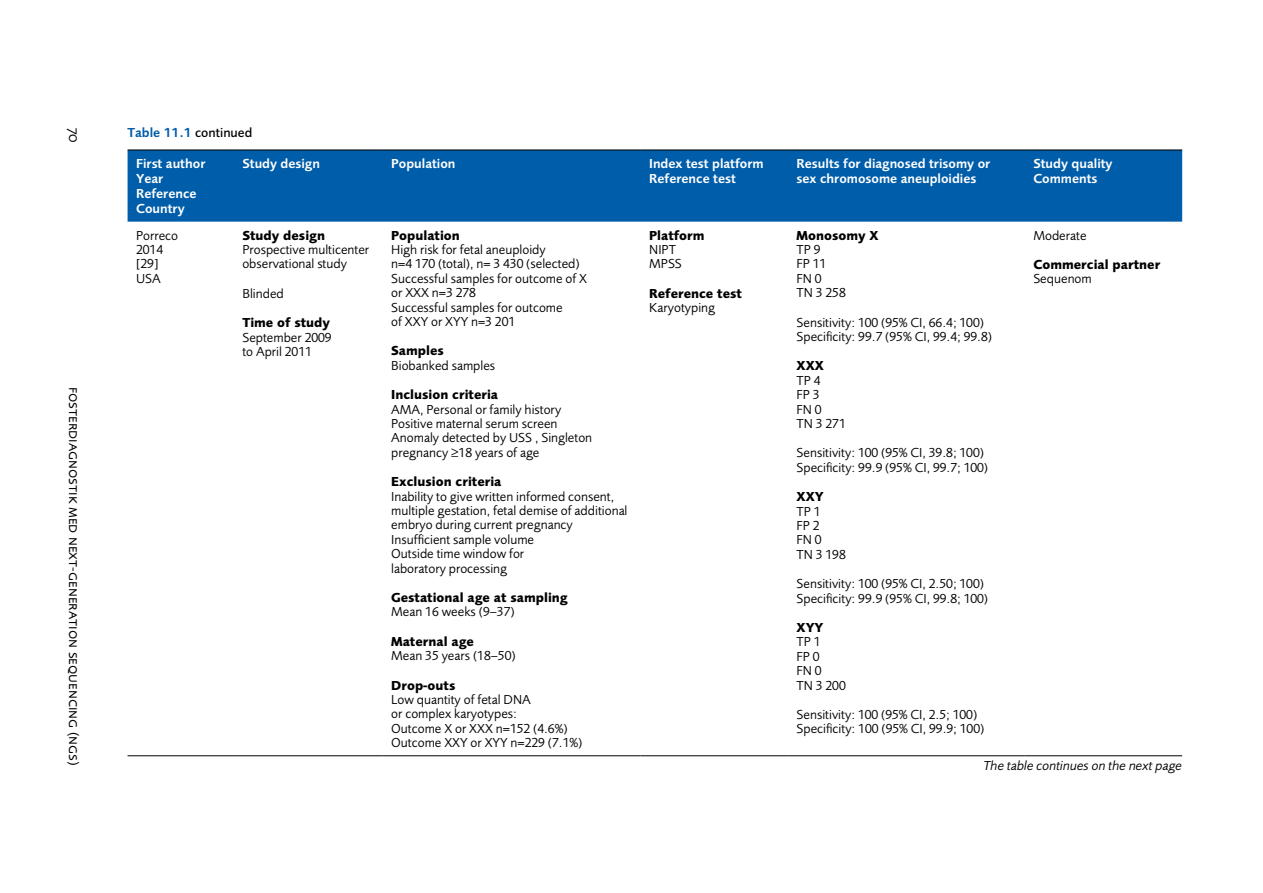
<style>
.page{position:relative;width:1263px;height:893px;background:#fff}
.page>*{position:absolute;margin:0;border:0;box-sizing:border-box;transform-origin:0 0}
.t1{font:15px "Foundry Sans Expert";color:#000}
.Tabelltext{font:13.5px/14.4px "Foundry Sans";color:#000}
.Tabellrubrik_1{font:700 13.5px "Foundry Sans";color:#000}
.Tabellhuvudrubrik{font:600 13.5px/15px "Foundry Sans";color:#fff}
.Tabellrubrik_1-2{font:13.5px/14.4px "Foundry Sans";color:#000}
.Tabellen_fortsätter{font:italic 13.5px "Foundry Sans";color:#000}
.Objekttitel_liggande{font:600 13.5px "Foundry Sans";color:#005da9}
.s1{font-weight:500;color:#000}
.s2{font-weight:700}
</style>
<div class="page">
<div style="left:128px;top:151px;width:1054px;height:71px;background:#005da9"></div>
<hr style="left:128px;top:150px;width:106px;height:1px;background:#000">
<hr style="left:234px;top:150px;width:149px;height:1px;background:#000">
<hr style="left:383px;top:150px;width:258px;height:1px;background:#000">
<hr style="left:641px;top:150px;width:147px;height:1px;background:#000">
<hr style="left:788px;top:150px;width:237px;height:1px;background:#000">
<hr style="left:1025px;top:150px;width:157px;height:1px;background:#000">
<hr style="left:128px;top:755px;width:106px;height:1px;background:#000">
<hr style="left:234px;top:755px;width:149px;height:1px;background:#000">
<hr style="left:383px;top:755px;width:258px;height:1px;background:#000">
<hr style="left:641px;top:755px;width:147px;height:1px;background:#000">
<hr style="left:788px;top:755px;width:237px;height:1px;background:#000">
<hr style="left:1025px;top:755px;width:157px;height:1px;background:#000">
<p class="t1" style="left:83px;top:128px;width:16px;rotate:90deg">70</p>
<p class="Objekttitel_liggande" style="left:128px;top:125px;width:126px">Table 11.1 <span class="s1">continued</span></p>
<p class="Tabellhuvudrubrik" style="left:136px;top:156px;width:71px">First author</p>
<p class="Tabellhuvudrubrik" style="left:136px;top:171px;width:29px">Year</p>
<p class="Tabellhuvudrubrik" style="left:136px;top:186px;width:62px">Reference<br>Country</p>
<p class="Tabellhuvudrubrik" style="left:242px;top:156px;width:79px">Study design</p>
<p class="Tabellhuvudrubrik" style="left:391px;top:156px;width:66px">Population</p>
<p class="Tabellhuvudrubrik" style="left:649px;top:156px;width:116px">Index test platform</p>
<p class="Tabellhuvudrubrik" style="left:649px;top:171px;width:88px">Reference test</p>
<p class="t1" style="left:83px;top:379px;width:388px;rotate:90deg">Ffosterdiagnostik med next-generation sequencing (ngs)</p>
<p class="Tabelltext" style="left:136px;top:228px;width:44px">Porreco<br>2014 [29]<br>USA</p>
<p class="Tabellrubrik_1" style="left:242px;top:227px;width:84px">Study design</p>
<p class="Tabelltext" style="left:242px;top:242px;width:128px">Prospective multicenter observational study</p>
<p class="Tabelltext" style="left:242px;top:286px;width:43px">Blinded</p>
<p class="Tabellrubrik_1-2" style="left:242px;top:315px;width:91px"><span class="s2">Time of study<br></span>September 2009 to April 2011</p>
<p class="Tabellrubrik_1" style="left:391px;top:227px;width:70px">Population</p>
<p class="Tabelltext" style="left:391px;top:242px;width:197px">High risk for fetal aneuploidy<br>n=4 170 (total), n= 3 430 (selected)<br>Successful samples for outcome of X or XXX n=3 278<br>Successful samples for outcome<br>of XXY or XYY n=3 201</p>
<p class="Tabellrubrik_1" style="left:391px;top:343px;width:54px">Samples</p>
<p class="Tabelltext" style="left:391px;top:358px;width:105px">Biobanked samples</p>
<p class="Tabellrubrik_1" style="left:391px;top:387px;width:108px">Inclusion criteria</p>
<p class="Tabelltext" style="left:391px;top:402px;width:203px">AMA, Personal or family history<br>Positive maternal serum screen<br>Anomaly detected by USS , Singleton pregnancy ≥18 years of age</p>
<p class="Tabellrubrik_1" style="left:391px;top:474px;width:112px">Exclusion criteria</p>
<p class="Tabelltext" style="left:391px;top:489px;width:238px">Inability to give written informed consent, multiple gestation, fetal demise of additional embryo during current pregnancy Insufficient sample volume<br>Outside time window for<br>laboratory processing</p>
<p class="Tabellrubrik_1" style="left:391px;top:590px;width:178px">Gestational age at sampling</p>
<p class="Tabelltext" style="left:391px;top:605px;width:125px">Mean 16 weeks (9–37)</p>
<p class="Tabellrubrik_1" style="left:391px;top:633px;width:84px">Maternal age</p>
<p class="Tabelltext" style="left:391px;top:648px;width:126px">Mean 35 years (18–50)</p>
<p class="Tabellrubrik_1" style="left:391px;top:677px;width:66px">Drop-outs</p>
<p class="Tabelltext" style="left:391px;top:692px;width:193px">Low quantity of fetal DNA<br>or complex karyotypes:<br>Outcome X or XXX n=152 (4.6%)<br>Outcome XXY or XYY n=229 (7.1%)</p>
<p class="Tabellrubrik_1" style="left:649px;top:227px;width:57px">Platform</p>
<p class="Tabelltext" style="left:649px;top:242px;width:34px">NIPT<br>MPSS</p>
<p class="Tabellrubrik_1" style="left:649px;top:285px;width:94px">Reference test</p>
<p class="Tabelltext" style="left:649px;top:300px;width:67px">Karyotyping</p>
<p class="Tabellhuvudrubrik" style="left:797px;top:156px;width:195px">Results for diagnosed trisomy or sex chromosome aneuploidies</p>
<p class="Tabellhuvudrubrik" style="left:1033px;top:156px;width:81px">Study quality</p>
<p class="Tabellhuvudrubrik" style="left:1033px;top:171px;width:66px">Comments</p>
<p class="Tabellrubrik_1" style="left:797px;top:227px;width:83px">Monosomy X</p>
<p class="Tabelltext" style="left:797px;top:242px;width:51px">TP 9<br>FP 11<br>FN 0<br>TN 3 258</p>
<p class="Tabelltext" style="left:797px;top:315px;width:197px">Sensitivity: 100 (95% CI, 66.4; 100)<br>Specificity: 99.7 (95% CI, 99.4; 99.8)</p>
<p class="Tabellrubrik_1" style="left:797px;top:358px;width:29px">XXX</p>
<p class="Tabelltext" style="left:797px;top:373px;width:51px">TP 4<br>FP 3<br>FN 0<br>TN 3 271</p>
<p class="Tabelltext" style="left:797px;top:446px;width:193px">Sensitivity: 100 (95% CI, 39.8; 100)<br>Specificity: 99.9 (95% CI, 99.7; 100)</p>
<p class="Tabellrubrik_1" style="left:797px;top:489px;width:29px">XXY</p>
<p class="Tabelltext" style="left:797px;top:504px;width:51px">TP 1<br>FP 2<br>FN 0<br>TN 3 198</p>
<p class="Tabelltext" style="left:797px;top:576px;width:193px">Sensitivity: 100 (95% CI, 2.50; 100)<br>Specificity: 99.9 (95% CI, 99.8; 100)</p>
<p class="Tabellrubrik_1" style="left:797px;top:620px;width:28px">XYY</p>
<p class="Tabelltext" style="left:797px;top:635px;width:51px">TP 1<br>FP 0<br>FN 0<br>TN 3 200</p>
<p class="Tabelltext" style="left:797px;top:707px;width:189px">Sensitivity: 100 (95% CI, 2.5; 100)<br>Specificity: 100 (95% CI, 99.9; 100)</p>
<p class="Tabelltext" style="left:1033px;top:228px;width:55px">Moderate</p>
<p class="Tabellrubrik_1" style="left:1033px;top:257px;width:128px">Commercial partner</p>
<p class="Tabelltext" style="left:1033px;top:272px;width:60px">Sequenom</p>
<p class="Tabellen_fortsätter" style="left:983px;top:757px;width:200px">The table continues on the next page</p>
</div>
